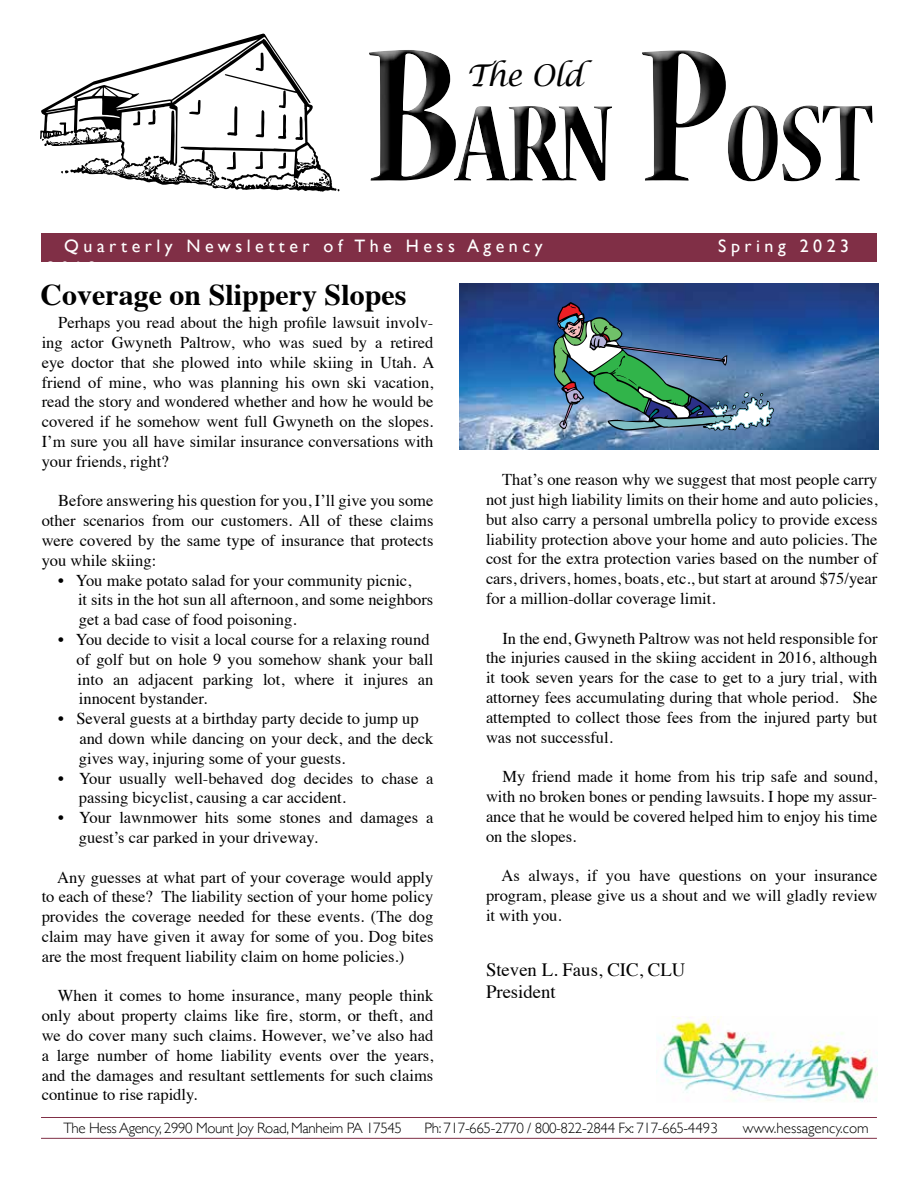
<style>
.page{position:relative;width:918px;height:1188px;background:#fff}
.page>*{position:absolute;margin:0;border:0;box-sizing:border-box;transform-origin:0 0}
.t1{font:700 30px "Times";color:#000}
.t2{font:italic 30px "Lucida Calligraphy";letter-spacing:-.025em;color:#000}
.t3{font:18.75px/22.5px "Times";color:#000}
.t4{font:18px "Gill Sans";letter-spacing:.25em;color:#fff}
.t5{font:16.5px/19.8px "Times";color:#000;text-align:justify}
.t6{font:300 15px "Gill Sans";letter-spacing:-.025em;color:#000}
.t7{font:300 15px "Gill Sans";color:#000}
</style>
<div class="page">
<div style="left:41px;top:233px;width:836px;height:29px;background:#802f46"></div>
<svg style="left:40px;top:34px;width:297px;height:158px"></svg>
<div style="left:360px;top:52px;width:524px;height:140px;background:#000;opacity:.75"></div>
<hr style="left:41px;top:1117px;width:836px;height:1px;background:#802f46">
<hr style="left:41px;top:1138px;width:836px;height:1px;background:#802f46">
<img style="left:460px;top:284px;width:418px;height:165px">
<img style="left:553px;top:302px;width:221px;height:129px">
<img style="left:657px;top:1017px;width:220px;height:85px">
<h1 class="t2" style="left:466px;top:57px;width:118px">The Old</h1>
<p class="t4" style="left:64px;top:236px;width:480px">Quarterly Newsletter of The Hess Agency</p>
<p class="t4" style="left:718px;top:236px;width:133px">Spring 2023</p>
<h1 class="t1" style="left:40px;top:266px;width:367px">Coverage on Slippery Slopes</h1>
<p class="t5" style="left:42px;top:311px;width:394px;text-indent:16px">Perhaps you read about the high profile lawsuit involv&shy;ing actor Gwyneth Paltrow, who was sued by a retired eye doctor that she plowed into while skiing in Utah. A friend of mine, who was planning his own ski vacation, read the story and wondered whether and how he would be covered if he somehow went full Gwyneth on the slopes.<br>I’m sure you all have similar insurance conversations with your friends, right?</p>
<p class="t5" style="left:42px;top:490px;width:393px;text-indent:16px">Before answering his question for you, I’ll give you some other scenarios from our customers. All of these claims were covered by the same type of insurance that protects you while skiing:</p>
<p class="t5" style="left:78px;top:569px;width:357px;text-align:left;text-indent:-20px">• You make potato salad for your community picnic,<br>it sits in the hot sun all afternoon, and some neighbors get a bad case of food poisoning.</p>
<p class="t5" style="left:77px;top:628px;width:358px;text-align:left;text-indent:-18px">• You decide to visit a local course for a relaxing round of golf but on hole 9 you somehow shank your ball into an adjacent parking lot, where it injures an innocent bystander.</p>
<p class="t5" style="left:79px;top:707px;width:356px;text-align:left;text-indent:-21px">• Several guests at a birthday party decide to jump up and down while dancing on your deck, and the deck gives way, injuring some of your guests.</p>
<p class="t5" style="left:79px;top:767px;width:356px;text-indent:-21px">• Your usually well-behaved dog decides to chase a passing bicyclist, causing a car accident.</p>
<p class="t5" style="left:79px;top:806px;width:356px;text-indent:-21px">• Your lawnmower hits some stones and damages a guest’s car parked in your driveway.</p>
<p class="t5" style="left:42px;top:866px;width:393px;text-indent:16px">Any guesses at what part of your coverage would apply to each of these? The liability section of your home policy provides the coverage needed for these events. (The dog claim may have given it away for some of you. Dog bites are the most frequent liability claim on home policies.)</p>
<p class="t5" style="left:42px;top:985px;width:393px;text-indent:16px">When it comes to home insurance, many people think only about property claims like fire, storm, or theft, and we do cover many such claims. However, we’ve also had a large number of home liability events over the years, and the damages and resultant settlements for such claims continue to rise rapidly.</p>
<p class="t5" style="left:486px;top:468px;width:393px;text-indent:16px">That’s one reason why we suggest that most people carry not just high liability limits on their home and auto policies, but also carry a personal umbrella policy to provide excess liability protection above your home and auto policies. The cost for the extra protection varies based on the number of cars, drivers, homes, boats, etc., but start at around $75/year for a million-dollar coverage limit.</p>
<p class="t5" style="left:486px;top:627px;width:393px;text-indent:16px">In the end, Gwyneth Paltrow was not held responsible for the injuries caused in the skiing accident in 2016, although it took seven years for the case to get to a jury trial, with attorney fees accumulating during that whole period. She attempted to collect those fees from the injured party but was not successful.</p>
<p class="t5" style="left:486px;top:765px;width:393px;text-indent:16px">My friend made it home from his trip safe and sound, with no broken bones or pending lawsuits. I hope my assur&shy;ance that he would be covered helped him to enjoy his time on the slopes.</p>
<p class="t5" style="left:486px;top:864px;width:393px;text-indent:16px">As always, if you have questions on your insurance program, please give us a shout and we will gladly review it with you.</p>
<p class="t3" style="left:486px;top:957px;width:201px">Steven L. Faus, CIC, CLU<br>President</p>
<p class="t6" style="left:63px;top:1116px;width:340px">The Hess Agency, 2990 Mount Joy Road, Manheim PA 17545</p>
<p class="t6" style="left:425px;top:1116px;width:295px">Ph: 717-665-2770 / 800-822-2844 Fx: 717-665-4493</p>
<p class="t7" style="left:743px;top:1116px;width:127px">www.hessagency.com</p>
</div>
